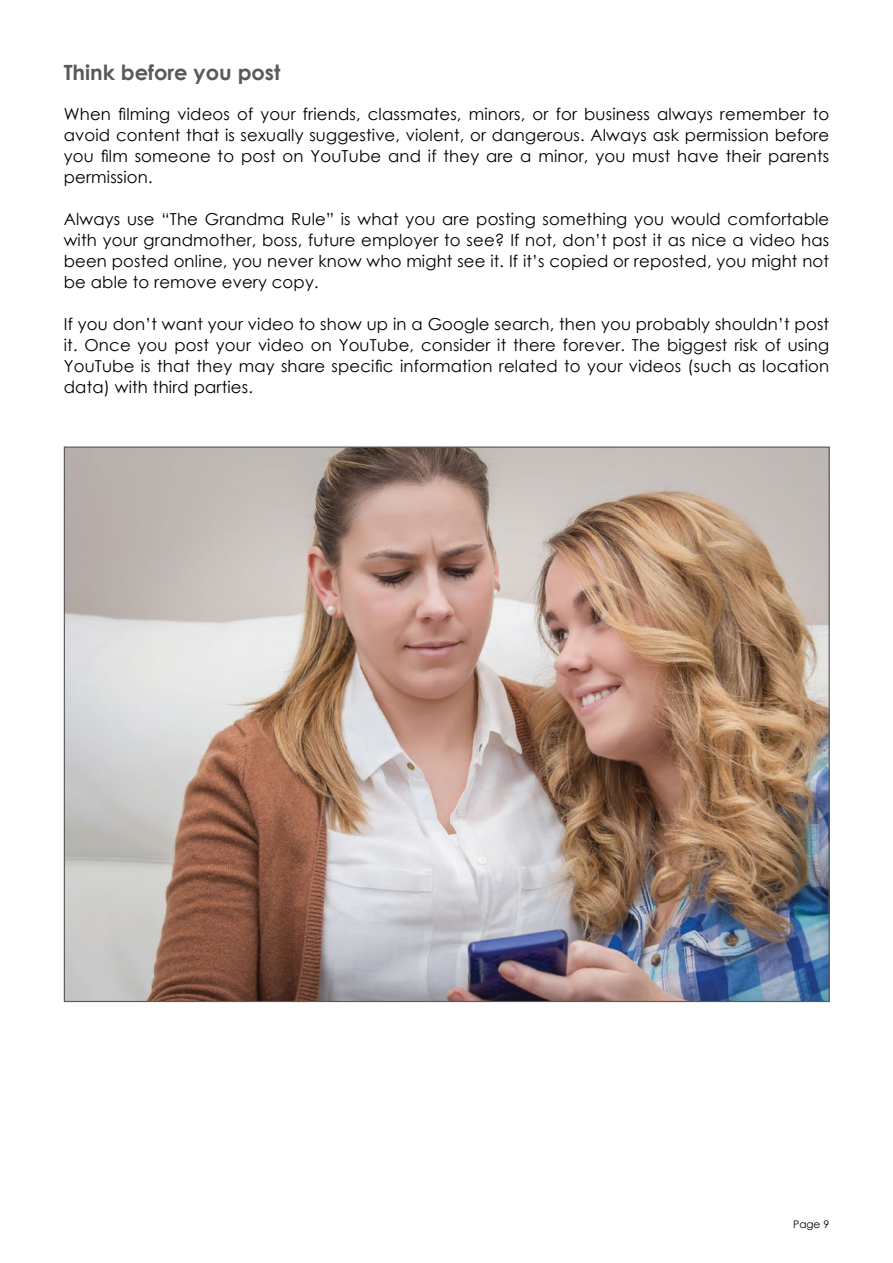
<style>
.page{position:relative;width:893px;height:1263px;background:#fff}
.page>*{position:absolute;margin:0;border:0;box-sizing:border-box;transform-origin:0 0}
.t1{font:700 21px "Century Gothic";color:#58595b}
.t2{font:16.5px/21px "Century Gothic";letter-spacing:.01em;color:#000;text-align:justify}
.t3{font:10.5px "Century Gothic";color:#000}
</style>
<div class="page">
<img style="left:66px;top:448px;width:762px;height:552px">
<p class="t1" style="left:64px;top:56px;width:218px">Think before you post</p>
<p class="t2" style="left:64px;top:104px;width:767px">When filming videos of your friends, classmates, minors, or for business always remember to avoid content that is sexually suggestive, violent, or dangerous. Always ask permission before you film someone to post on YouTube and if they are a minor, you must have their parents permission.</p>
<p class="t2" style="left:64px;top:209px;width:767px">Always use “The Grandma Rule” is what you are posting something you would comfortable with your grandmother, boss, future employer to see? If not, don’t post it as nice a video has been posted online, you never know who might see it. If it’s copied or reposted, you might not be able to remove every copy.</p>
<p class="t2" style="left:64px;top:314px;width:767px">If you don’t want your video to show up in a Google search, then you probably shouldn’t post it. Once you post your video on YouTube, consider it there forever. The biggest risk of using YouTube is that they may share specific information related to your videos (such as location data) with third parties.</p>
<p class="t3" style="left:793px;top:1217px;width:38px">Page 9</p>
</div>
